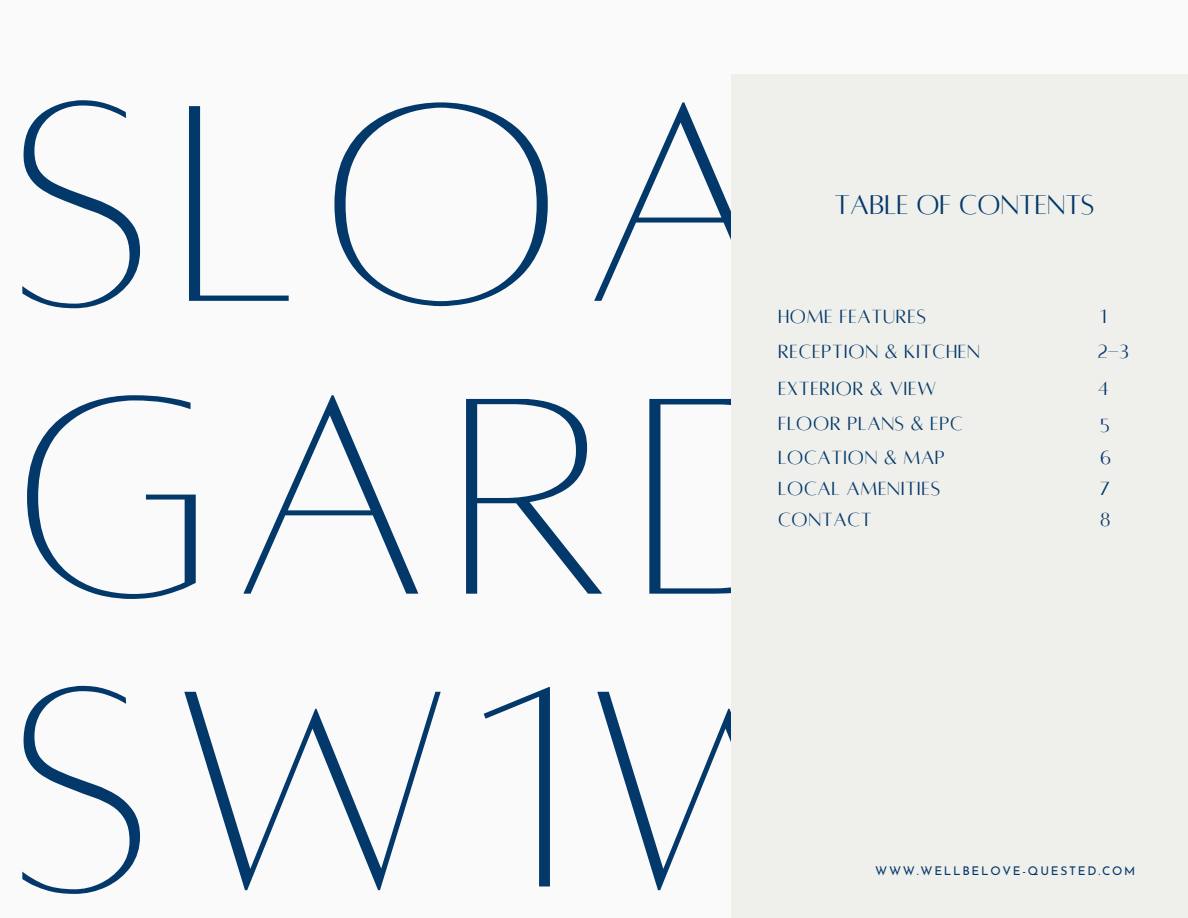
<style>
.page{position:relative;width:1188px;height:918px;background:#fafafa}
.page>*{position:absolute;margin:0;border:0;box-sizing:border-box;transform-origin:0 0}
.t1{font:309.6px/292.8px "Alta light";letter-spacing:.07em;color:#03386a}
.t2{font:30px "Alta regular";color:#03386a}
.t3{font:21px "Alta regular";letter-spacing:.03em;color:#03386a}
.t4{font:12px "Josefin Sans";letter-spacing:.145em;color:#03386a}
</style>
<div class="page">
<div style="left:731px;top:74px;width:457px;height:844px;background:#efefeb"></div>
<h1 class="t1" style="left:15px;top:61px;width:1188px">SLOANE<br>GARDEN<br>SW1W</h1>
<h2 class="t2" style="left:835px;top:190px;width:261px">TABLE OF CONTENTS</h2>
<h3 class="t3" style="left:778px;top:306px;width:149px">HOME FEATURES</h3>
<h4 class="t3" style="left:1100px;top:306px;width:8px">1</h4>
<h4 class="t3" style="left:778px;top:341px;width:203px">RECEPTION &amp; KITCHEN</h4>
<h3 class="t3" style="left:1098px;top:341px;width:32px">2-3</h3>
<h4 class="t3" style="left:778px;top:378px;width:160px">EXTERIOR &amp; VIEW</h4>
<h4 class="t3" style="left:1098px;top:378px;width:12px">4</h4>
<h3 class="t3" style="left:778px;top:413px;width:186px">FLOOR PLANS &amp; EPC</h3>
<p class="t3" style="left:1100px;top:415px;width:11px">5</p>
<p class="t3" style="left:778px;top:447px;width:169px">LOCATION &amp; MAP</p>
<p class="t3" style="left:1100px;top:447px;width:12px">6</p>
<p class="t3" style="left:778px;top:478px;width:164px">LOCAL AMENITIES</p>
<p class="t3" style="left:1100px;top:478px;width:11px">7</p>
<p class="t3" style="left:778px;top:510px;width:95px">CONTACT</p>
<p class="t3" style="left:1100px;top:510px;width:12px">8</p>
<h4 class="t4" style="left:875px;top:866px;width:262px">WWW.WELLBELOVE-QUESTED.COM</h4>
</div>
